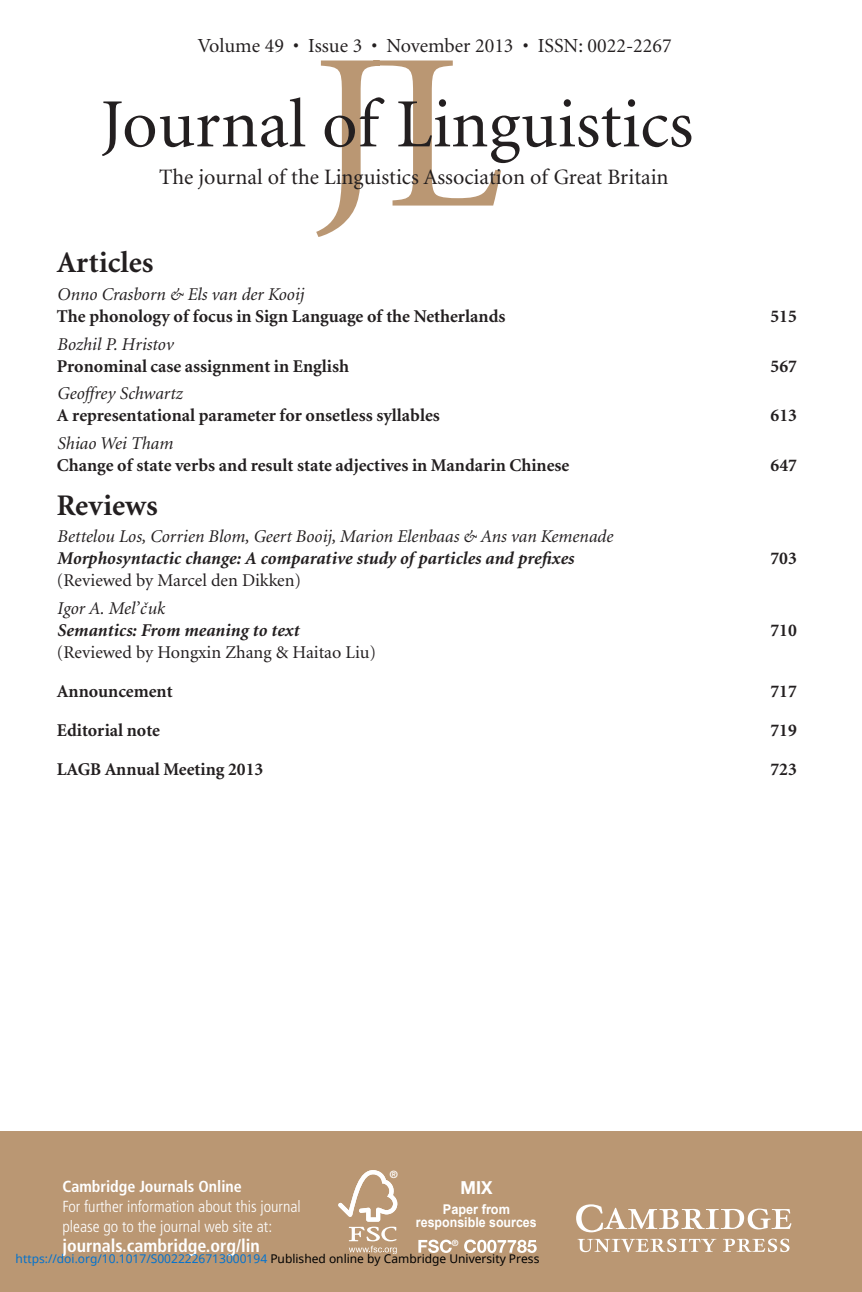
<style>
.page{position:relative;width:862px;height:1292px;background:#fff}
.page>*{position:absolute;margin:0;border:0;box-sizing:border-box;transform-origin:0 0}
.t1{font:69px "Minion";color:#231f20}
.t2{font:700 30px "Minion";color:#231f20}
.t3{font:22px "Minion";color:#231f20}
.t4{font:20px "Minion";color:#231f20}
.t5{font:700 18px "Minion";color:#231f20}
.t6{font:italic 18px "Minion";color:#231f20}
.t7{font:italic 700 18px "Minion";color:#231f20}
.t8{font:18px "Minion";color:#231f20}
.t9{font:700 condensed 18px "Frutiger";color:#fff}
.t10{font:700 18px "Helvetica Neue";color:#fff;scale:.95 1}
.t11{font:300 condensed 16px/20px "Frutiger";color:#fff}
.t12{font:700 condensed 16px "Frutiger";color:#fff}
.t13{font:700 13.6px "Arial";color:#fff;scale:.91 1}
.t14{font:700 13.4px "Arial";color:#fff;scale:.95 1}
.t15{font:12px "Noto Sans";color:#0172cf}
.t16{font:700 10.2px "Helvetica Neue";color:#fff}
.t17{font:700 8.6px "Helvetica Neue";color:#fff}
.s1{color:#000}
</style>
<div class="page">
<hr style="left:861px;top:460px;width:1px;height:832px;background:#ba9773">
<div style="left:0;top:1131px;width:862px;height:161px;background:#ba9773"></div>
<svg style="left:576px;top:1204px;width:216px;height:28px"></svg>
<svg style="left:578px;top:1239px;width:138px;height:13px"></svg>
<svg style="left:723px;top:1239px;width:67px;height:13px"></svg>
<svg style="left:316px;top:61px;width:185px;height:176px"></svg>
<svg style="left:338px;top:1170px;width:59px;height:84px"></svg>
<svg style="left:418px;top:1240px;width:34px;height:13px"></svg>
<svg style="left:464px;top:1239px;width:73px;height:14px"></svg>
<p class="t4" style="left:198px;top:38px;width:475px">Volume 49 • Issue 3 • November 2013 • ISSN: 0022-2267</p>
<h1 class="t1" style="left:100px;top:97px;width:594px">Journal of Linguistics</h1>
<p class="t3" style="left:159px;top:169px;width:511px">The journal of the Linguistics Association of Great Britain</p>
<h2 class="t2" style="left:57px;top:251px;width:98px">Articles</h2>
<p class="t6" style="left:57px;top:287px;width:248px">Onno Crasborn &amp; Els van der Kooij</p>
<p class="t5" style="left:57px;top:309px;width:450px">The phonology of focus in Sign Language of the Netherlands</p>
<p class="t5" style="left:770px;top:309px;width:28px">515</p>
<p class="t6" style="left:57px;top:337px;width:118px">Bozhil P. Hristov</p>
<p class="t5" style="left:57px;top:359px;width:294px">Pronominal case assignment in English</p>
<p class="t5" style="left:771px;top:359px;width:28px">567</p>
<p class="t6" style="left:57px;top:387px;width:127px">Geoffrey Schwartz</p>
<p class="t5" style="left:57px;top:409px;width:384px">A representational parameter for onsetless syllables</p>
<p class="t5" style="left:771px;top:409px;width:28px">613</p>
<p class="t6" style="left:57px;top:436px;width:117px">Shiao Wei Tham</p>
<p class="t5" style="left:57px;top:458px;width:514px">Change of state verbs and result state adjectives in Mandarin Chinese</p>
<p class="t5" style="left:771px;top:458px;width:28px">647</p>
<h2 class="t2" style="left:57px;top:494px;width:102px">Reviews</h2>
<p class="t6" style="left:57px;top:530px;width:557px">Bettelou Los, Corrien Blom, Geert Booij, Marion Elenbaas &amp; Ans van Kemenade</p>
<p class="t7" style="left:57px;top:552px;width:519px">Morphosyntactic change: A comparative study of particles and prefixes</p>
<p class="t5" style="left:770px;top:552px;width:28px">703</p>
<p class="t8" style="left:57px;top:574px;width:246px">(Reviewed by Marcel den Dikken)</p>
<p class="t6" style="left:57px;top:601px;width:109px">Igor A. Mel’cˇuk</p>
<p class="t7" style="left:57px;top:623px;width:244px">Semantics: From meaning to text</p>
<p class="t5" style="left:770px;top:623px;width:28px">710</p>
<p class="t8" style="left:57px;top:645px;width:321px">(Reviewed by Hongxin Zhang &amp; Haitao Liu)</p>
<p class="t5" style="left:57px;top:684px;width:117px">Announcement</p>
<p class="t5" style="left:771px;top:684px;width:28px">717</p>
<p class="t5" style="left:57px;top:723px;width:105px">Editorial note</p>
<p class="t5" style="left:770px;top:723px;width:28px">719</p>
<p class="t5" style="left:57px;top:762px;width:208px">LAGB Annual Meeting 2013</p>
<p class="t5" style="left:770px;top:762px;width:28px">723</p>
<p class="t16" style="left:390px;top:1171px;width:10px">®</p>
<p class="t12" style="left:63px;top:1180px;width:181px">Cambridge Journals Online</p>
<p class="t11" style="left:63px;top:1198px;width:240px">For further information about this journal please go to the journal web site at:</p>
<p class="t9" style="left:63px;top:1239px;width:199px">journals.cambridge.org/lin</p>
<p class="t10" style="left:461px;top:1181px;width:35px">MIX</p>
<p class="t14" style="left:443px;top:1202px;width:72px">Paper from</p>
<p class="t13" style="left:416px;top:1215px;width:134px">responsible sources</p>
<p class="t17" style="left:452px;top:1240px;width:8px">®</p>
<p class="t15" style="left:16px;top:1251px;width:525px">https://doi.org/10.1017/S0022226713000194 <span class="s1">Published online by Cambridge University Press</span></p>
</div>
